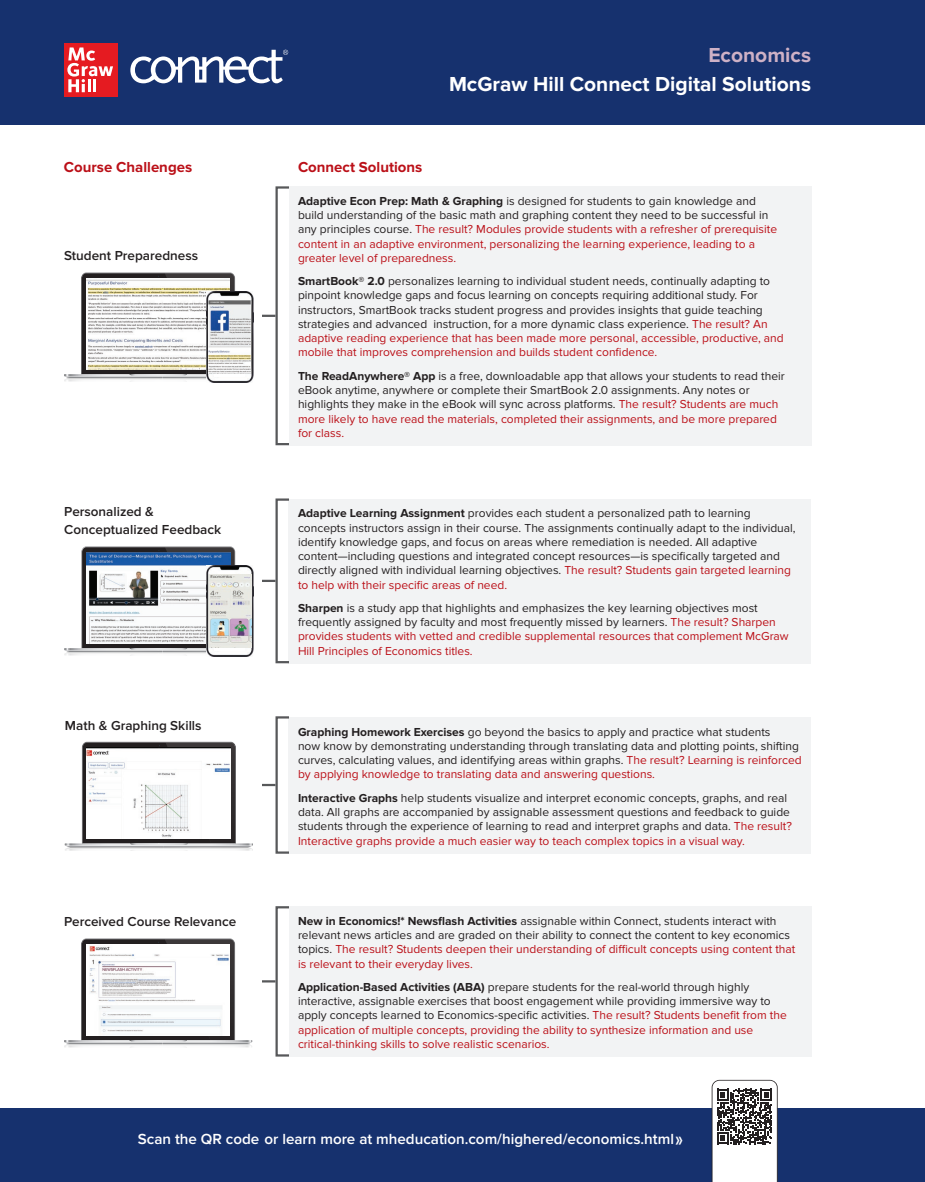
<style>
.page{position:relative;width:925px;height:1182px;background:#fff}
.page>*{position:absolute;margin:0;border:0;box-sizing:border-box;transform-origin:0 0}
.ffl_tt_a{font:700 21px/28.5px "Proxima Nova";color:#fff;text-align:right}
.ffl_tx_white{font:600 15.15px "Proxima Nova";color:#fff}
.ffl_ha{font:700 15px "Proxima Nova";color:#bb1018}
.ffl_hb{font:600 13.5px/18px "Proxima Nova";color:#231f20}
.ffl_tx{font:12px/14.2px "Proxima Nova";color:#231f20}
.ffl_tx-2{font:12px/14.2px "Proxima Nova";color:#bb1018}
.s1{color:#ceb1c6}
.s2{font-weight:700;color:#231f20}
.s3{color:#231f20}
.s4{font-weight:700}
.s5{color:#bb1018}
.s6{font-family:"Proxima Nova Ex Cn";font-size:22.2px}
</style>
<div class="page">
<div style="left:0;top:0;width:925px;height:124px;background:#16316e"></div>
<div style="left:0;top:1108px;width:925px;height:73px;background:#16316e"></div>
<div style="left:64px;top:43px;width:53px;height:54px;background:#e51b21"></div>
<svg style="left:67px;top:47px;width:46px;height:45px"></svg>
<svg style="left:130px;top:50px;width:158px;height:33px"></svg>
<svg style="left:64px;top:938px;width:188px;height:109px"></svg>
<img style="left:86px;top:944px;width:144px;height:91px">
<div style="left:289px;top:186px;width:522px;height:259px;background:#f2f3f4"></div>
<div style="left:275px;top:186px;width:15px;height:259px;border:2px solid #57585a"></div>
<svg style="left:262px;top:314px;width:13px;height:3px"></svg>
<div style="left:289px;top:906px;width:522px;height:150px;background:#f2f3f4"></div>
<div style="left:275px;top:906px;width:15px;height:150px;border:2px solid #57585a"></div>
<svg style="left:262px;top:980px;width:13px;height:2px"></svg>
<svg style="left:65px;top:741px;width:188px;height:109px"></svg>
<img style="left:87px;top:747px;width:144px;height:91px">
<div style="left:289px;top:717px;width:522px;height:136px;background:#f2f3f4"></div>
<div style="left:275px;top:716px;width:15px;height:137px;border:2px solid #57585a"></div>
<svg style="left:262px;top:783px;width:13px;height:3px"></svg>
<svg style="left:64px;top:272px;width:172px;height:109px"></svg>
<img style="left:86px;top:278px;width:144px;height:91px">
<img style="left:206px;top:291px;width:47px;height:91px">
<img style="left:208px;top:300px;width:43px;height:74px">
<hr style="left:214px;top:374px;width:31px;height:3px;background:#fff">
<div style="left:289px;top:498px;width:522px;height:165px;background:#f2f3f4"></div>
<div style="left:275px;top:498px;width:15px;height:165px;border:2px solid #57585a"></div>
<svg style="left:262px;top:579px;width:13px;height:3px"></svg>
<svg style="left:64px;top:546px;width:172px;height:109px"></svg>
<img style="left:86px;top:552px;width:144px;height:91px">
<img style="left:207px;top:565px;width:47px;height:91px">
<img style="left:209px;top:574px;width:42px;height:73px">
<hr style="left:214px;top:648px;width:31px;height:3px;background:#fff">
<svg style="left:712px;top:1079px;width:66px;height:102px"></svg>
<p class="ffl_ha" style="left:64px;top:158px;width:130px">Course Challenges</p>
<p class="ffl_ha" style="left:298px;top:158px;width:126px">Connect Solutions</p>
<p class="ffl_tt_a" style="left:449px;top:41px;width:364px"><span class="s1">Economics<br></span>McGraw Hill Connect Digital Solutions</p>
<p class="ffl_hb" style="left:64px;top:247px;width:135px">Student Preparedness</p>
<p class="ffl_hb" style="left:64px;top:503px;width:158px">Personalized &amp;<br>Conceptualized Feedback</p>
<p class="ffl_hb" style="left:65px;top:716px;width:138px">Math &amp; Graphing Skills</p>
<p class="ffl_hb" style="left:64px;top:912px;width:174px">Perceived Course Relevance</p>
<p class="ffl_tx-2" style="left:298px;top:194px;width:481px"><span class="s2">Adaptive Econ Prep: Math &amp; Graphing</span> <span class="s3">is designed for students to gain knowledge and build understanding of the basic math and graphing content they need to be successful in any principles course.</span> The result? Modules provide students with a refresher of prerequisite content in an adaptive environment, personalizing the learning experience, leading to a greater level of preparedness.</p>
<p class="ffl_tx" style="left:298px;top:274px;width:487px"><span class="s4">SmartBook® 2.0</span> personalizes learning to individual student needs, continually adapting to pinpoint knowledge gaps and focus learning on concepts requiring additional study. For instructors, SmartBook tracks student progress and provides insights that guide teaching strategies and advanced instruction, for a more dynamic class experience. <span class="s5">The result? An adaptive reading experience that has been made more personal, accessible, productive, and mobile that improves comprehension and builds student confidence.</span></p>
<p class="ffl_tx" style="left:298px;top:369px;width:488px"><span class="s4">The ReadAnywhere® App</span> is a free, downloadable app that allows your students to read their eBook anytime, anywhere or complete their SmartBook 2.0 assignments. Any notes or highlights they make in the eBook will sync across platforms. <span class="s5">The result? Students are much more likely to have read the materials, completed their assignments, and be more prepared for class.</span></p>
<p class="ffl_tx" style="left:298px;top:506px;width:499px"><span class="s4">Adaptive Learning Assignment</span> provides each student a personalized path to learning concepts instructors assign in their course. The assignments continually adapt to the individual, identify knowledge gaps, and focus on areas where remediation is needed. All adaptive content—including questions and integrated concept resources—is specifically targeted and directly aligned with individual learning objectives. <span class="s5">The result? Students gain targeted learning to help with their specific areas of need.</span></p>
<p class="ffl_tx" style="left:298px;top:600px;width:492px"><span class="s4">Sharpen</span> is a study app that highlights and emphasizes the key learning objectives most frequently assigned by faculty and most frequently missed by learners. <span class="s5">The result? Sharpen provides students with vetted and credible supplemental resources that complement McGraw Hill Principles of Economics titles.</span></p>
<p class="ffl_tx" style="left:298px;top:724px;width:505px"><span class="s4">Graphing Homework Exercises</span> go beyond the basics to apply and practice what students<br>now know by demonstrating understanding through translating data and plotting points, shifting curves, calculating values, and identifying areas within graphs. <span class="s5">The result? Learning is reinforced by applying knowledge to translating data and answering questions.</span></p>
<p class="ffl_tx" style="left:298px;top:790px;width:495px"><span class="s4">Interactive Graphs</span> help students visualize and interpret economic concepts, graphs, and real data. All graphs are accompanied by assignable assessment questions and feedback to guide students through the experience of learning to read and interpret graphs and data. <span class="s5">The result?<br>Interactive graphs provide a much easier way to teach complex topics in a visual way.</span></p>
<p class="ffl_tx" style="left:298px;top:913px;width:499px"><span class="s4">New in Economics!* Newsflash Activities</span> assignable within Connect, students interact with relevant news articles and are graded on their ability to connect the content to key economics topics. <span class="s5">The result? Students deepen their understanding of difficult concepts using content that is relevant to their everyday lives.</span></p>
<p class="ffl_tx" style="left:298px;top:979px;width:490px"><span class="s4">Application-Based Activities (ABA)</span> prepare students for the real-world through highly interactive, assignable exercises that boost engagement while providing immersive way to apply concepts learned to Economics-specific activities. <span class="s5">The result? Students benefit from the application of multiple concepts, providing the ability to synthesize information and use critical-thinking skills to solve realistic scenarios.</span></p>
<p class="ffl_tx_white" style="left:138px;top:1130px;width:547px">Scan the QR code or learn more at mheducation.com/highered/economics.html<span class="s6">»</span></p>
</div>
